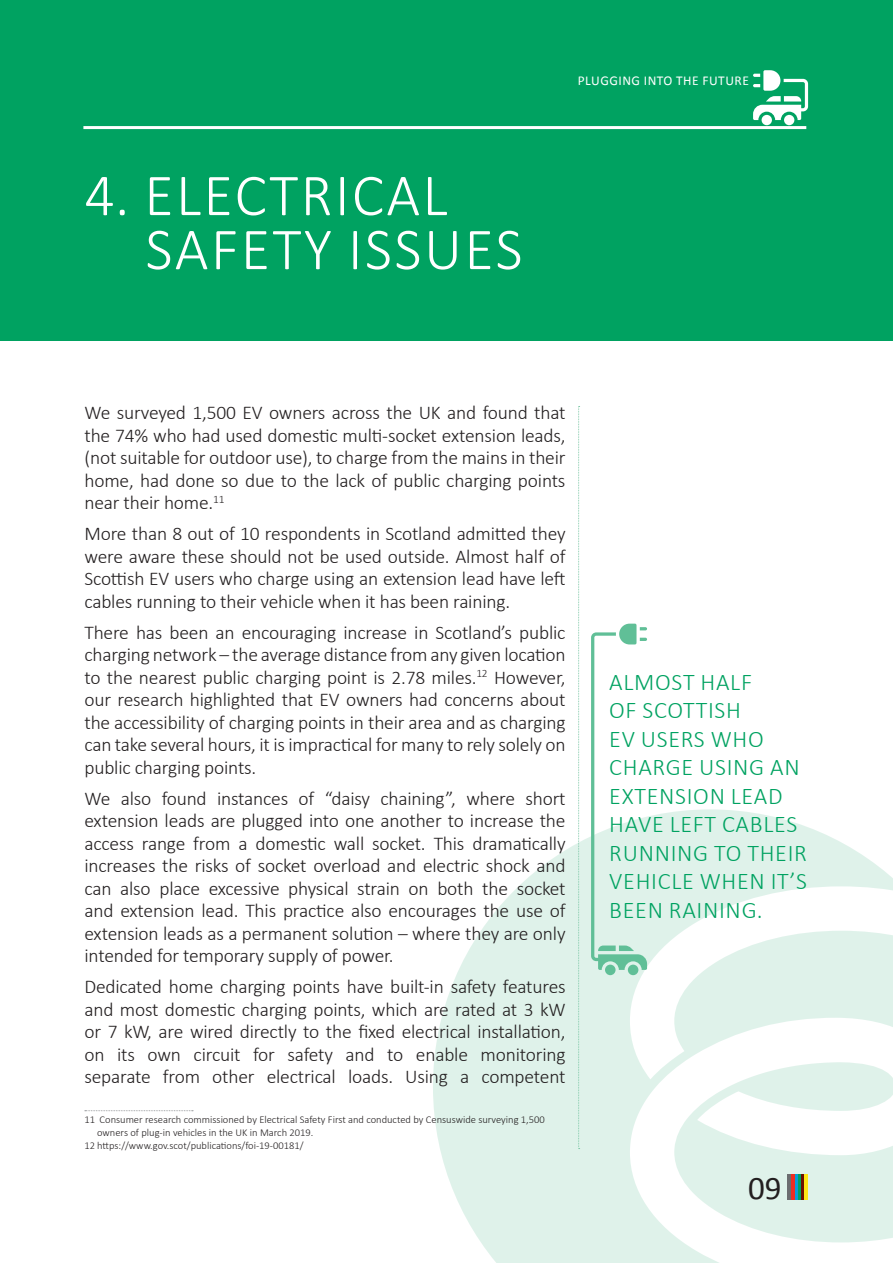
<style>
.page{position:relative;width:893px;height:1263px;background:#fff}
.page>*{position:absolute;margin:0;border:0;box-sizing:border-box;transform-origin:0 0}
.t1{font:300 60px/54px "Calibri";letter-spacing:.04em;color:#fff}
.t2{font:33px "Calibri";color:#231f20}
.t3{font:300 24px/28.5px "Calibri";letter-spacing:.03em;color:#00a261}
.t4{font:300 19.5px/22.5px "Calibri";letter-spacing:-.01em;color:#231f20;text-align:justify}
.t5{font:13.5px "Calibri";letter-spacing:.04em;color:#fff}
.t6{font:300 10.5px/12.6px "Calibri";color:#231f20}
</style>
<div class="page">
<svg style="left:433px;top:809px;width:460px;height:454px;fill:#dff2ea"></svg>
<div style="left:0;top:0;width:893px;height:340px;background:#00a261"></div>
<svg style="left:85px;top:1110px;width:108px;height:1px"></svg>
<svg style="left:578px;top:406px;width:2px;height:743px"></svg>
<div style="left:605px;top:965px;width:11px;height:10px;background:#60bf97;border-radius:50%"></div>
<svg style="left:591px;top:624px;width:56px;height:346px"></svg>
<div style="left:628px;top:965px;width:10px;height:10px;background:#60bf97;border-radius:50%"></div>
<hr style="left:798px;top:1174px;width:3px;height:25px;background:#00a261">
<svg style="left:794px;top:1174px;width:4px;height:25px"></svg>
<hr style="left:791px;top:1174px;width:3px;height:25px;background:#ee2e22">
<hr style="left:788px;top:1174px;width:3px;height:25px;background:#6c6d70">
<hr style="left:801px;top:1174px;width:3px;height:25px;background:#6f0f00">
<hr style="left:804px;top:1174px;width:4px;height:25px;background:#ffe616">
<hr style="left:83px;top:126px;width:723px;height:3px;background:#fff">
<div style="left:784px;top:115px;width:10px;height:10px;background:#fff;border-radius:50%"></div>
<svg style="left:753px;top:70px;width:55px;height:50px"></svg>
<div style="left:762px;top:115px;width:10px;height:10px;background:#fff;border-radius:50%"></div>
<p class="t1" style="left:145px;top:168px;width:379px;text-indent:-61px">4. ELECTRICAL<br>SAFETY ISSUES</p>
<p class="t5" style="left:578px;top:71px;width:173px">PLUGGING INTO THE FUTURE</p>
<p class="t4" style="left:84px;top:401px;width:483px">We surveyed 1,500 EV owners across the UK and found that the 74% who had used domestic multi-socket extension leads, (not suitable for outdoor use), to charge from the mains in their home, had done so due to the lack of public charging points near their home.<sup>11</sup></p>
<p class="t4" style="left:84px;top:522px;width:483px">More than 8 out of 10 respondents in Scotland admitted they were aware these should not be used outside. Almost half of Scottish EV users who charge using an extension lead have left cables running to their vehicle when it has been raining.</p>
<p class="t4" style="left:84px;top:621px;width:483px">There has been an encouraging increase in Scotland’s public charging network – the average distance from any given location to the nearest public charging point is 2.78 miles.<sup>12</sup> However, our research highlighted that EV owners had concerns about the accessibility of charging points in their area and as charging can take several hours, it is impractical for many to rely solely on public charging points.</p>
<p class="t4" style="left:84px;top:787px;width:483px">We also found instances of “daisy chaining”, where short extension leads are plugged into one another to increase the access range from a domestic wall socket. This dramatically increases the risks of socket overload and electric shock and can also place excessive physical strain on both the socket and extension lead. This practice also encourages the use of extension leads as a permanent solution – where they are only intended for temporary supply of power.</p>
<p class="t4" style="left:84px;top:975px;width:483px">Dedicated home charging points have built-in safety features and most domestic charging points, which are rated at 3 kW or 7 kW, are wired directly to the fixed electrical installation, on its own circuit for safety and to enable monitoring separate from other electrical loads. Using a competent</p>
<p class="t6" style="left:97px;top:1113px;width:449px;text-indent:-13px">11 Consumer research commissioned by Electrical Safety First and conducted by Censuswide surveying 1,500 owners of plug-in vehicles in the UK in March 2019.</p>
<p class="t6" style="left:84px;top:1139px;width:221px">12 https://www.gov.scot/publications/foi-19-00181/</p>
<p class="t3" style="left:609px;top:667px;width:199px">ALMOST HALF<br>OF SCOTTISH<br>EV USERS WHO<br>CHARGE USING AN<br>EXTENSION LEAD<br>HAVE LEFT CABLES<br>RUNNING TO THEIR<br>VEHICLE WHEN IT’S<br>BEEN RAINING.</p>
<p class="t2" style="left:748px;top:1165px;width:35px">09</p>
</div>
